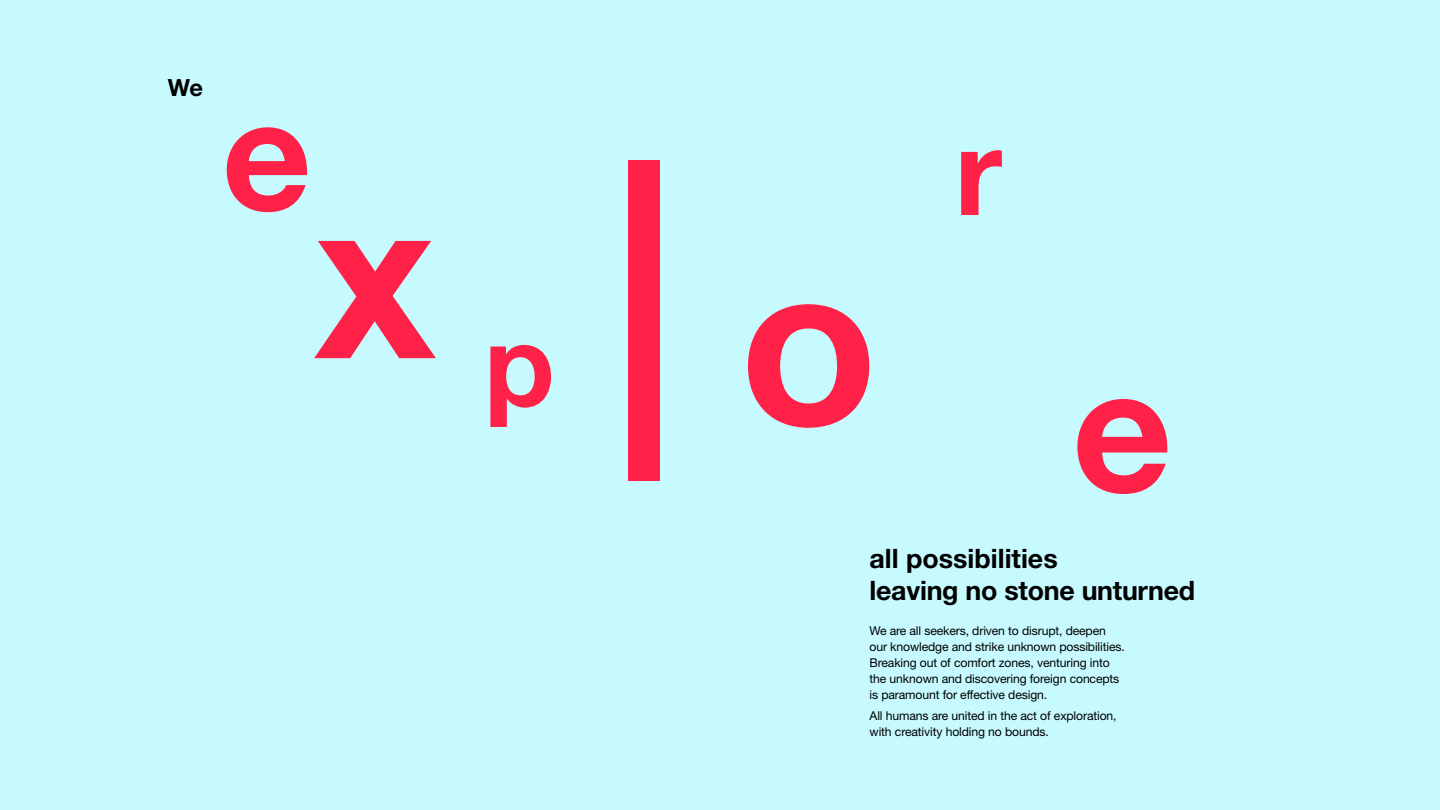
<style>
.page{position:relative;width:1440px;height:810px;background:#c7faff}
.page>*{position:absolute;margin:0;border:0;box-sizing:border-box;transform-origin:0 0}
.t1{font:700 226.73px "Helvetica Neue LT Std";color:#ff2147}
.t2{font:700 174.45px "Helvetica Neue LT Std";color:#ff2147}
.t3{font:700 155.7px "Helvetica Neue LT Std";color:#ff2147}
.t4{font:700 122.1px "Helvetica Neue LT Std";color:#ff2147}
.t5{font:700 115.12px "Helvetica Neue LT Std";color:#ff2147}
.t6{font:700 26.78px/31.9px "Helvetica Neue LT Std";letter-spacing:-.01em;color:#000}
.t7{font:700 23.7px "Helvetica Neue LT Std";color:#000}
.t8{font:12.15px/15.9px "Helvetica Neue LT Std";letter-spacing:-.01em;color:#000}
</style>
<div class="page">
<div style="left:628px;top:160px;width:32px;height:321px;background:#ff2147"></div>
<p class="t7" style="left:168px;top:73px;width:37px">We</p>
<p class="t3" style="left:222px;top:58px;width:91px">e</p>
<p class="t1" style="left:314px;top:137px;width:123px">x</p>
<p class="t5" style="left:484px;top:294px;width:72px">p</p>
<p class="t1" style="left:739px;top:204px;width:140px">o</p>
<p class="t4" style="left:955px;top:96px;width:49px">r</p>
<p class="t2" style="left:1072px;top:322px;width:102px">e</p>
<p class="t6" style="left:870px;top:542px;width:327px">all possibilities<br>leaving no stone unturned</p>
<p class="t8" style="left:870px;top:623px;width:257px">We are all seekers, driven to disrupt, deepen our knowledge and strike unknown possibilities.<br>Breaking out of comfort zones, venturing into the unknown and discovering foreign concepts is paramount for effective design.</p>
<p class="t8" style="left:870px;top:708px;width:249px">All humans are united in the act of exploration, with creativity holding no bounds.</p>
</div>
